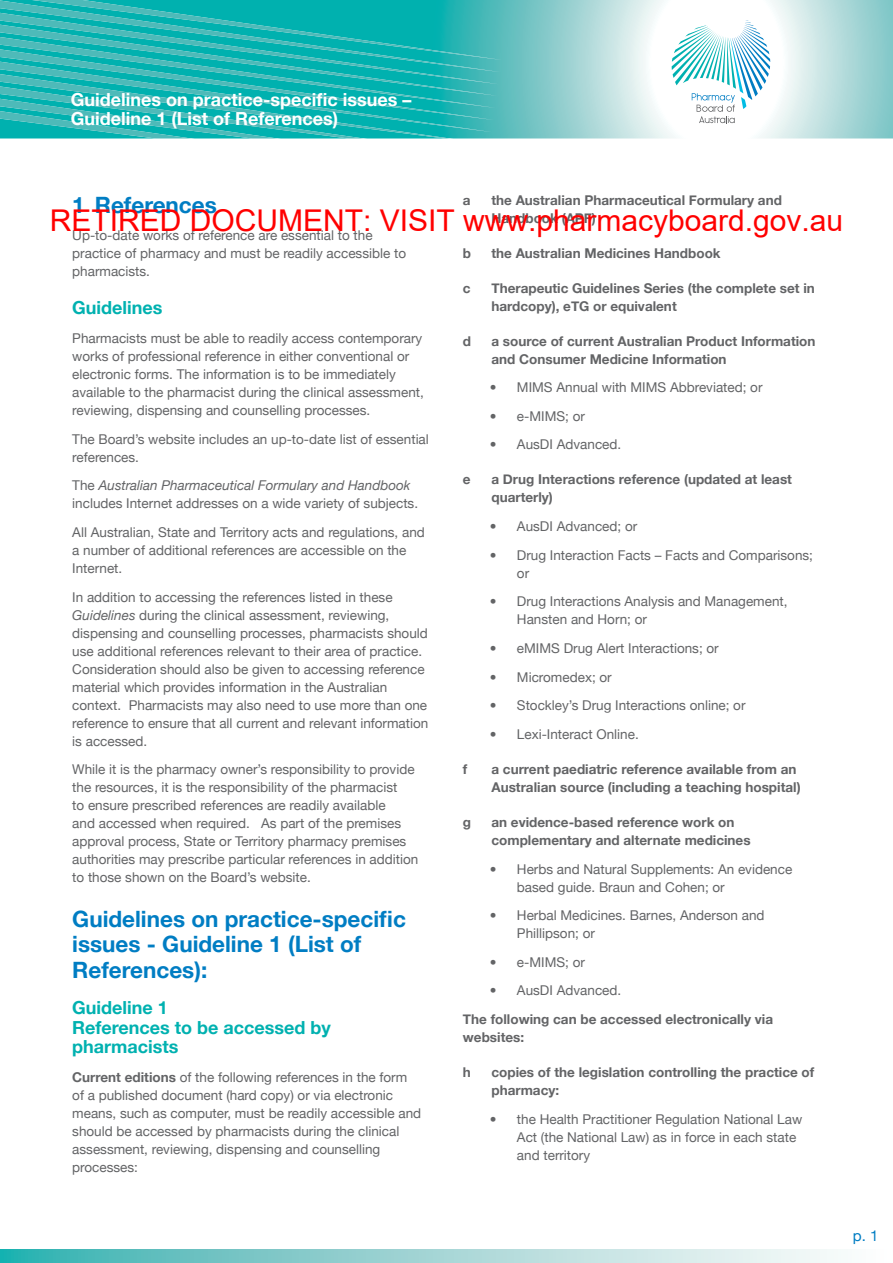
<style>
.page{position:relative;width:893px;height:1263px;background:#fff}
.page>*{position:absolute;margin:0;border:0;box-sizing:border-box;transform-origin:0 0}
.t1{font:30px "Arial";color:#f00}
.t2{font:700 22.5px/25.5px "Helvetica Neue";color:#007dc3}
.t3{font:700 18px/19.6px "Helvetica Neue";color:#fff}
.t4{font:700 18px/19.5px "Helvetica Neue";color:#00b1b0}
.t5{font:15px "Helvetica Neue";color:#007dc3}
.t6{font:13.5px/18px "Helvetica Neue";color:#636466}
.t7{font:700 13.5px/18px "Helvetica Neue";color:#636466}
.s1{font-style:italic}
.s2{font-weight:700}
</style>
<div class="page">
<svg style="left:502px;top:0;width:391px;height:138px"></svg>
<svg style="left:0;top:0;width:502px;height:139px;background:#22b6b4"></svg>
<svg style="left:0;top:1249px;width:834px;height:14px;background:#9ad4d4"></svg>
<svg style="left:672px;top:20px;width:98px;height:103px"></svg>
<h3 class="t3" style="left:71px;top:89px;width:342px">Guidelines on practice-specific issues –<br>Guideline 1 (List of References)</h3>
<p class="t7" style="left:463px;top:190px;width:9px">a</p>
<p class="t7" style="left:491px;top:190px;width:292px">the Australian Pharmaceutical Formulary and<br>Handbook (APF)</p>
<p class="t7" style="left:463px;top:243px;width:10px">b</p>
<p class="t7" style="left:491px;top:243px;width:231px">the Australian Medicines Handbook</p>
<p class="t7" style="left:463px;top:278px;width:9px">c</p>
<p class="t7" style="left:491px;top:278px;width:325px">Therapeutic Guidelines Series (the complete set in hardcopy), eTG or equivalent</p>
<p class="t7" style="left:463px;top:331px;width:10px">d</p>
<p class="t7" style="left:491px;top:331px;width:325px">a source of current Australian Product Information and Consumer Medicine Information</p>
<p class="t6" style="left:490px;top:378px;width:274px">• MIMS Annual with MIMS Abbreviated; or</p>
<p class="t6" style="left:490px;top:407px;width:97px">• e-MIMS; or</p>
<p class="t6" style="left:490px;top:435px;width:133px">• AusDI Advanced.</p>
<p class="t7" style="left:463px;top:470px;width:9px">e</p>
<p class="t7" style="left:491px;top:470px;width:302px">a Drug Interactions reference (updated at least quarterly)</p>
<p class="t6" style="left:490px;top:517px;width:149px">• AusDI Advanced; or</p>
<p class="t6" style="left:517px;top:546px;width:298px;text-indent:-27px">• Drug Interaction Facts – Facts and Comparisons; or</p>
<p class="t6" style="left:517px;top:592px;width:272px;text-indent:-27px">• Drug Interactions Analysis and Management,<br>Hansten and Horn; or</p>
<p class="t6" style="left:490px;top:639px;width:230px">• eMIMS Drug Alert Interactions; or</p>
<p class="t6" style="left:490px;top:668px;width:123px">• Micromedex; or</p>
<p class="t6" style="left:490px;top:696px;width:257px">• Stockley’s Drug Interactions online; or</p>
<p class="t6" style="left:490px;top:725px;width:150px">• Lexi-Interact Online.</p>
<p class="t7" style="left:463px;top:760px;width:6px">f</p>
<p class="t7" style="left:491px;top:760px;width:311px">a current paediatric reference available from an<br>Australian source (including a teaching hospital)</p>
<p class="t7" style="left:463px;top:813px;width:10px">g</p>
<p class="t7" style="left:491px;top:813px;width:261px">an evidence-based reference work on complementary and alternate medicines</p>
<p class="t6" style="left:517px;top:859px;width:277px;text-indent:-27px">• Herbs and Natural Supplements: An evidence based guide. Braun and Cohen; or</p>
<p class="t6" style="left:517px;top:906px;width:249px;text-indent:-27px">• Herbal Medicines. Barnes, Anderson and<br>Phillipson; or</p>
<p class="t6" style="left:490px;top:953px;width:97px">• e-MIMS; or</p>
<p class="t6" style="left:490px;top:981px;width:133px">• AusDI Advanced.</p>
<p class="t7" style="left:463px;top:1010px;width:312px">The following can be accessed electronically via websites:</p>
<p class="t7" style="left:463px;top:1063px;width:10px">h</p>
<p class="t7" style="left:491px;top:1063px;width:324px">copies of the legislation controlling the practice of pharmacy:</p>
<p class="t6" style="left:517px;top:1110px;width:287px;text-indent:-27px">• the Health Practitioner Regulation National Law<br>Act (the National Law) as in force in each state and territory</p>
<h2 class="t2" style="left:72px;top:192px;width:146px">1 References</h2>
<p class="t6" style="left:72px;top:226px;width:335px">Up-to-date works of reference are essential to the practice of pharmacy and must be readily accessible to pharmacists.</p>
<h3 class="t4" style="left:72px;top:298px;width:92px">Guidelines</h3>
<p class="t6" style="left:72px;top:329px;width:353px">Pharmacists must be able to readily access contemporary works of professional reference in either conventional or electronic forms. The information is to be immediately available to the pharmacist during the clinical assessment, reviewing, dispensing and counselling processes.</p>
<p class="t6" style="left:72px;top:430px;width:358px">The Board’s website includes an up-to-date list of essential references.</p>
<p class="t6" style="left:72px;top:476px;width:347px">The <span class="s1">Australian Pharmaceutical Formulary and Handbook </span>includes Internet addresses on a wide variety of subjects.</p>
<p class="t6" style="left:72px;top:523px;width:354px">All Australian, State and Territory acts and regulations, and a number of additional references are accessible on the<br>Internet.</p>
<p class="t6" style="left:72px;top:588px;width:358px">In addition to accessing the references listed in these <span class="s1">Guidelines</span> during the clinical assessment, reviewing, dispensing and counselling processes, pharmacists should use additional references relevant to their area of practice.<br>Consideration should also be given to accessing reference material which provides information in the Australian context. Pharmacists may also need to use more than one reference to ensure that all current and relevant information is accessed.</p>
<p class="t6" style="left:72px;top:760px;width:348px">While it is the pharmacy owner’s responsibility to provide the resources, it is the responsibility of the pharmacist<br>to ensure prescribed references are readily available<br>and accessed when required. As part of the premises approval process, State or Territory pharmacy premises authorities may prescribe particular references in addition to those shown on the Board’s website.</p>
<h2 class="t2" style="left:72px;top:906px;width:335px">Guidelines on practice-specific issues - Guideline 1 (List of<br>References):</h2>
<h3 class="t4" style="left:72px;top:998px;width:260px">Guideline 1<br>References to be accessed by pharmacists</h3>
<p class="t6" style="left:72px;top:1068px;width:350px"><span class="s2">Current editions</span> of the following references in the form of a published document (hard copy) or via electronic means, such as computer, must be readily accessible and should be accessed by pharmacists during the clinical assessment, reviewing, dispensing and counselling processes:</p>
<h1 class="t1" style="left:50px;top:200px;width:795px">RETIRED DOCUMENT: VISIT www.pharmacyboard.gov.au</h1>
<p class="t5" style="left:853px;top:1227px;width:27px">p. 1</p>
</div>
